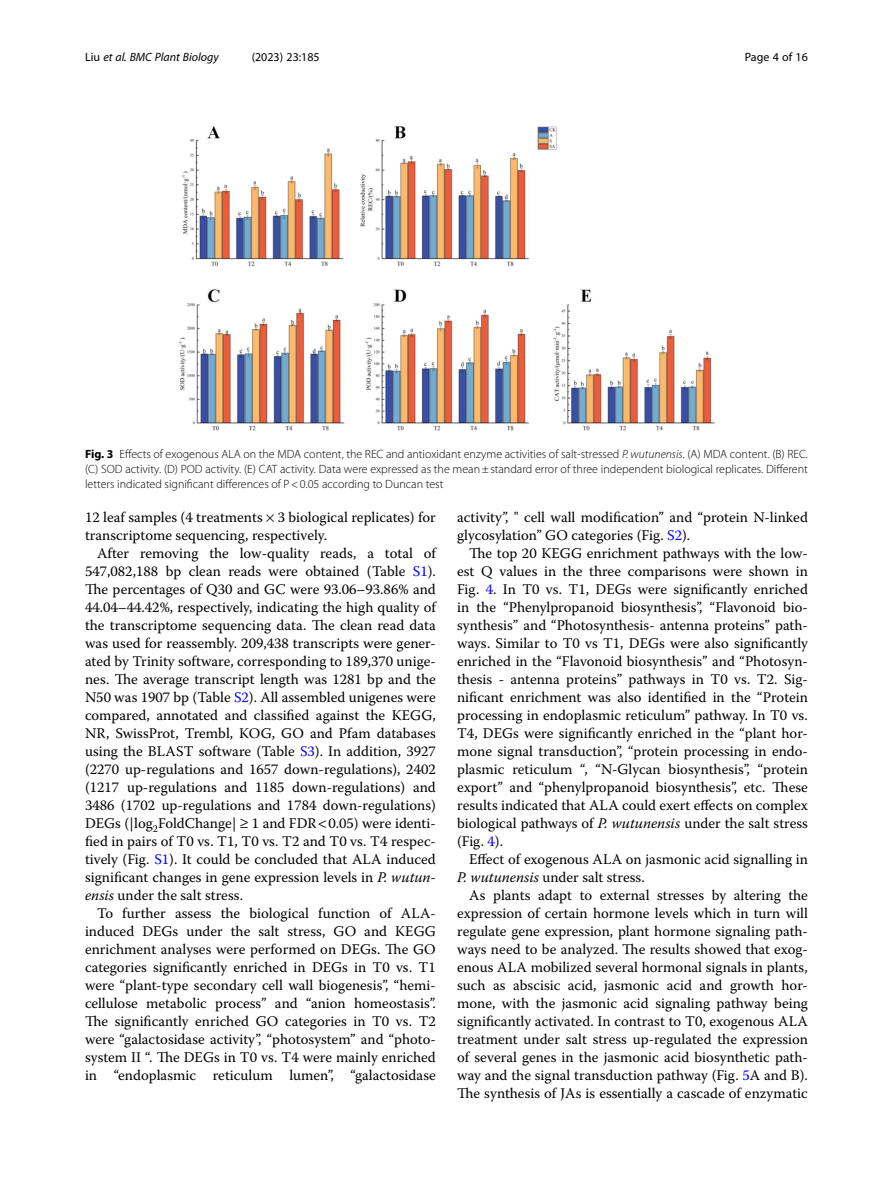
<style>
.page{position:relative;width:893px;height:1191px;background:#fff}
.page>*{position:absolute;margin:0;border:0;box-sizing:border-box;transform-origin:0 0}
.Body_Text_Indent{font:14.7px/18px "Warnock Pro";color:#000;text-align:justify}
.Figure_Caption{font:300 12px/15px "Myriad Pro";color:#000;text-align:justify}
.t1{font:italic 12px "Myriad Pro";color:#000}
.t2{font:12px "Myriad Pro";color:#000}
.s1{font-style:normal}
.s2{font-weight:700}
.s3{font-style:italic}
.s4{color:#00f}
</style>
<div class="page">
<img style="left:178px;top:126px;width:536px;height:305px">
<p class="t1" style="left:85px;top:50px;width:135px"><span class="s1">Liu</span> et al. BMC Plant Biology</p>
<p class="t2" style="left:252px;top:50px;width:70px">(2023) 23:185</p>
<p class="t2" style="left:745px;top:50px;width:65px">Page 4 of 16</p>
<p class="Figure_Caption" style="left:85px;top:446px;width:724px"><span class="s2">Fig. 3</span> Effects of exogenous ALA on the MDA content, the REC and antioxidant enzyme activities of salt-stressed <span class="s3">P. wutunensis</span>. (A) MDA content. (B) REC. (C) SOD activity. (D) POD activity. (E) CAT activity. Data were expressed as the mean±standard error of three independent biological replicates. Different letters indicated significant differences of P&lt;0.05 according to Duncan test</p>
<p class="Body_Text_Indent" style="left:85px;top:508px;width:352px">12 leaf samples (4 treatments 3 biological replicates) for transcriptome sequencing, respectively.</p>
<p class="Body_Text_Indent" style="left:85px;top:544px;width:352px;text-indent:12px">After removing the low-quality reads, a total of 547,082,188 bp clean reads were obtained (Table <span class="s4">S1</span>).<br>The percentages of Q30 and GC were 93.06–93.86% and 44.04–44.42%, respectively, indicating the high quality of the transcriptome sequencing data. The clean read data was used for reassembly. 209,438 transcripts were gener&shy;ated by Trinity software, corresponding to 189,370 unige&shy;nes. The average transcript length was 1281 bp and the N50 was 1907 bp (Table <span class="s4">S2</span>). All assembled unigenes were compared, annotated and classified against the KEGG, NR, SwissProt, Trembl, KOG, GO and Pfam databases using the BLAST software (Table <span class="s4">S3</span>). In addition, 3927 (2270 up-regulations and 1657 down-regulations), 2402 (1217 up-regulations and 1185 down-regulations) and 3486 (1702 up-regulations and 1784 down-regulations)<br>DEGs (|log<sub>2</sub>FoldChange| ≥ 1 and FDR 0.05) were identi&shy;fied in pairs of T0 vs. T1, T0 vs. T2 and T0 vs. T4 respec&shy;tively (Fig. <span class="s4">S1</span>). It could be concluded that ALA induced significant changes in gene expression levels in <span class="s3">P. wutun&shy;ensis</span> under the salt stress.</p>
<p class="Body_Text_Indent" style="left:85px;top:904px;width:352px;text-indent:12px">To further assess the biological function of ALA&shy;induced DEGs under the salt stress, GO and KEGG enrichment analyses were performed on DEGs. The GO categories significantly enriched in DEGs in T0 vs. T1 were “plant-type secondary cell wall biogenesis”, “hemi&shy;cellulose metabolic process” and “anion homeostasis”.<br>The significantly enriched GO categories in T0 vs. T2 were “galactosidase activity”, “photosystem” and “photo&shy;system II “. The DEGs in T0 vs. T4 were mainly enriched in “endoplasmic reticulum lumen”, “galactosidase</p>
<p class="Body_Text_Indent" style="left:457px;top:508px;width:352px">activity”, " cell wall modification” and “protein N-linked glycosylation” GO categories (Fig. <span class="s4">S2</span>).</p>
<p class="Body_Text_Indent" style="left:457px;top:544px;width:352px;text-indent:12px">The top 20 KEGG enrichment pathways with the low&shy;est Q values in the three comparisons were shown in Fig. <span class="s4">4</span>. In T0 vs. T1, DEGs were significantly enriched in the “Phenylpropanoid biosynthesis”, “Flavonoid bio&shy;synthesis” and “Photosynthesis- antenna proteins” path&shy;ways. Similar to T0 vs T1, DEGs were also significantly enriched in the “Flavonoid biosynthesis” and “Photosyn&shy;thesis - antenna proteins” pathways in T0 vs. T2. Sig&shy;nificant enrichment was also identified in the “Protein processing in endoplasmic reticulum” pathway. In T0 vs.<br>T4, DEGs were significantly enriched in the “plant hor&shy;mone signal transduction”, “protein processing in endo&shy;plasmic reticulum “, “N-Glycan biosynthesis”, “protein export” and “phenylpropanoid biosynthesis”, etc. These results indicated that ALA could exert effects on complex biological pathways of <span class="s3">P. wutunensis</span> under the salt stress (Fig. <span class="s4">4</span>).</p>
<p class="Body_Text_Indent" style="left:457px;top:850px;width:352px;text-indent:12px">Effect of exogenous ALA on jasmonic acid signalling in<br><span class="s3">P. wutunensis</span> under salt stress.</p>
<p class="Body_Text_Indent" style="left:457px;top:886px;width:352px;text-indent:12px">As plants adapt to external stresses by altering the expression of certain hormone levels which in turn will regulate gene expression, plant hormone signaling path&shy;ways need to be analyzed. The results showed that exog&shy;enous ALA mobilized several hormonal signals in plants, such as abscisic acid, jasmonic acid and growth hor&shy;mone, with the jasmonic acid signaling pathway being significantly activated. In contrast to T0, exogenous ALA treatment under salt stress up-regulated the expression of several genes in the jasmonic acid biosynthetic path&shy;way and the signal transduction pathway (Fig. <span class="s4">5</span>A and B).<br>The synthesis of JAs is essentially a cascade of enzymatic</p>
</div>
